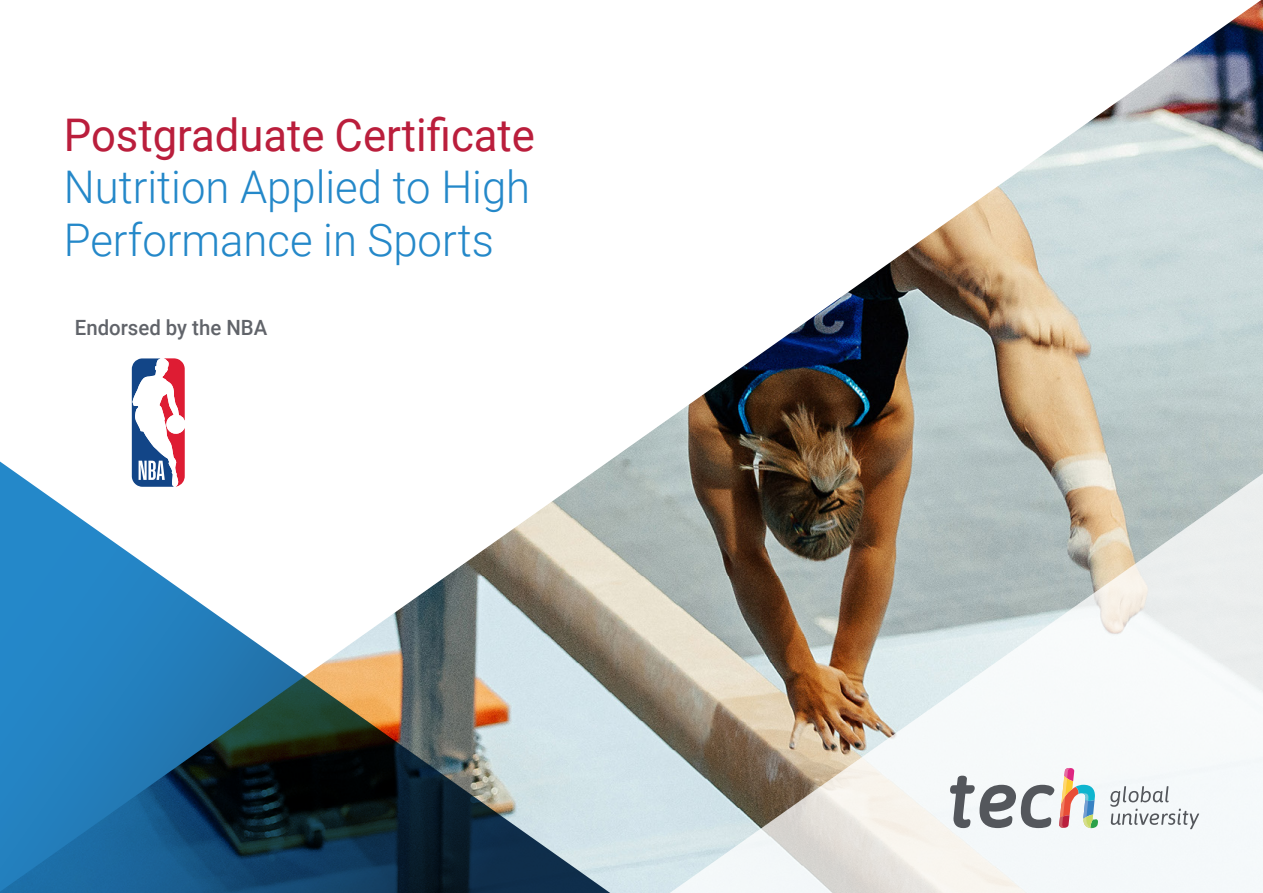
<style>
.page{position:relative;width:1263px;height:893px;background:#fff}
.page>*{position:absolute;margin:0;border:0;box-sizing:border-box;transform-origin:0 0}
.t1{font:300 45px/52.5px "Roboto";color:#2488c9}
.t2{font:45px "Roboto";color:#ba1e3c}
.t3{font:500 21px "Roboto";color:#61646a}
</style>
<div class="page">
<img style="left:131px;top:0;width:1132px;height:458px">
<img style="left:640px;top:458px;width:623px;height:435px">
<svg style="left:0;top:446px;width:640px;height:447px"></svg>
<svg style="left:132px;top:358px;width:53px;height:129px"></svg>
<svg style="left:1110px;top:786px;width:89px;height:43px"></svg>
<svg style="left:950px;top:768px;width:148px;height:60px"></svg>
<p class="t2" style="left:64px;top:103px;width:473px">Postgraduate Certificate</p>
<p class="t1" style="left:64px;top:159px;width:468px">Nutrition Applied to High<br>Performance in Sports</p>
<p class="t3" style="left:75px;top:313px;width:194px">Endorsed by the NBA</p>
</div>
